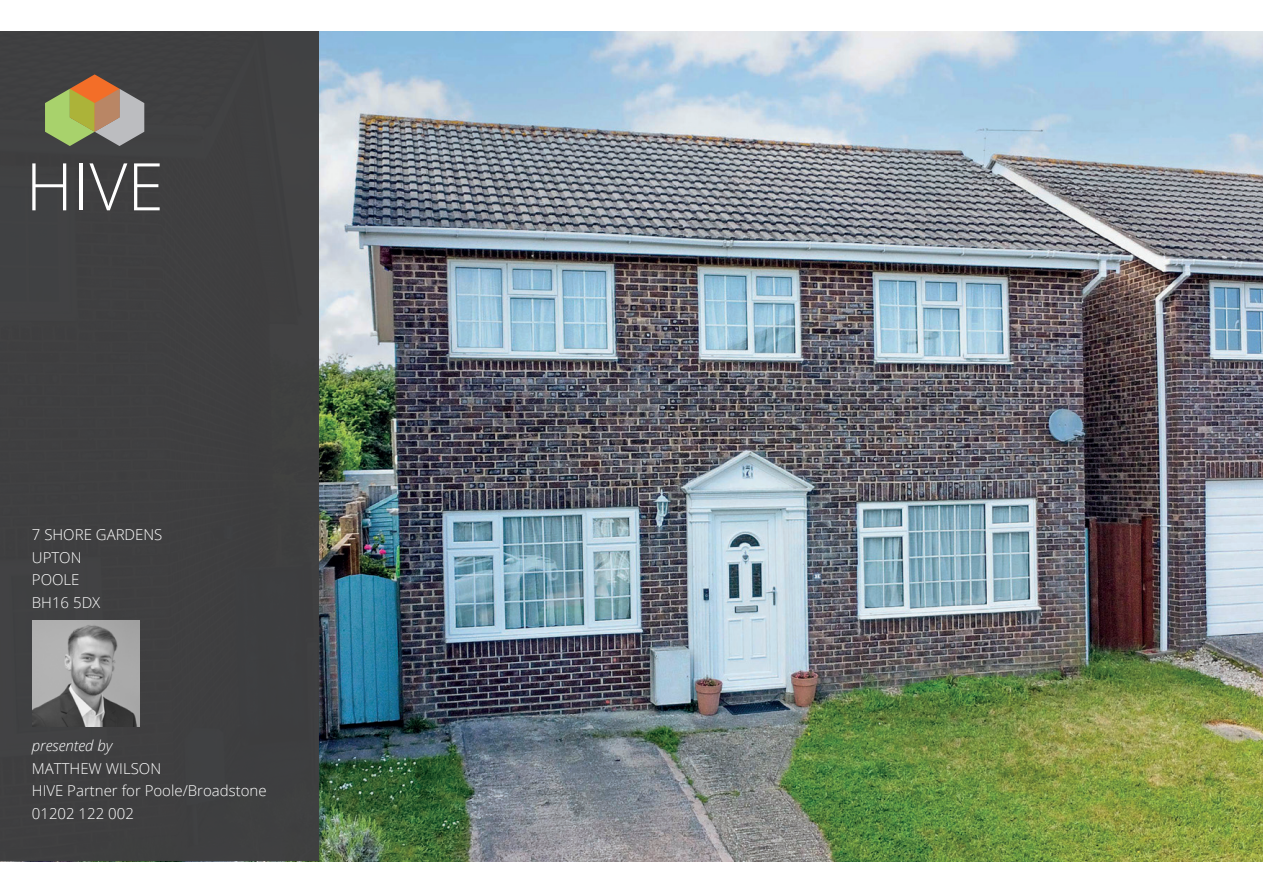
<style>
.page{position:relative;width:1263px;height:893px;background:#fff}
.page>*{position:absolute;margin:0;border:0;box-sizing:border-box;transform-origin:0 0}
.t1{font:300 65.7px "Open Sans";color:#fff}
.t2{font:300 15px/22.5px "Open Sans";color:#fff}
.t3{font:italic 300 15px "Open Sans";color:#fff}
</style>
<div class="page">
<img style="left:319px;top:32px;width:944px;height:829px">
<div style="left:0;top:32px;width:319px;height:829px;background:#3f3f40"></div>
<svg style="left:45px;top:74px;width:99px;height:72px"></svg>
<img style="left:33px;top:620px;width:106px;height:107px">
<p class="t1" style="left:26px;top:141px;width:139px">HIVE</p>
<p class="t2" style="left:32px;top:523px;width:132px">7 SHORE GARDENS</p>
<p class="t2" style="left:32px;top:546px;width:51px">UPTON</p>
<p class="t2" style="left:32px;top:568px;width:49px">POOLE</p>
<p class="t2" style="left:32px;top:591px;width:70px">BH16 5DX</p>
<p class="t3" style="left:32px;top:735px;width:82px">presented by</p>
<p class="t2" style="left:32px;top:756px;width:131px">MATTHEW WILSON</p>
<p class="t2" style="left:32px;top:779px;width:236px">HIVE Partner for Poole/Broadstone<br>01202 122 002</p>
</div>
